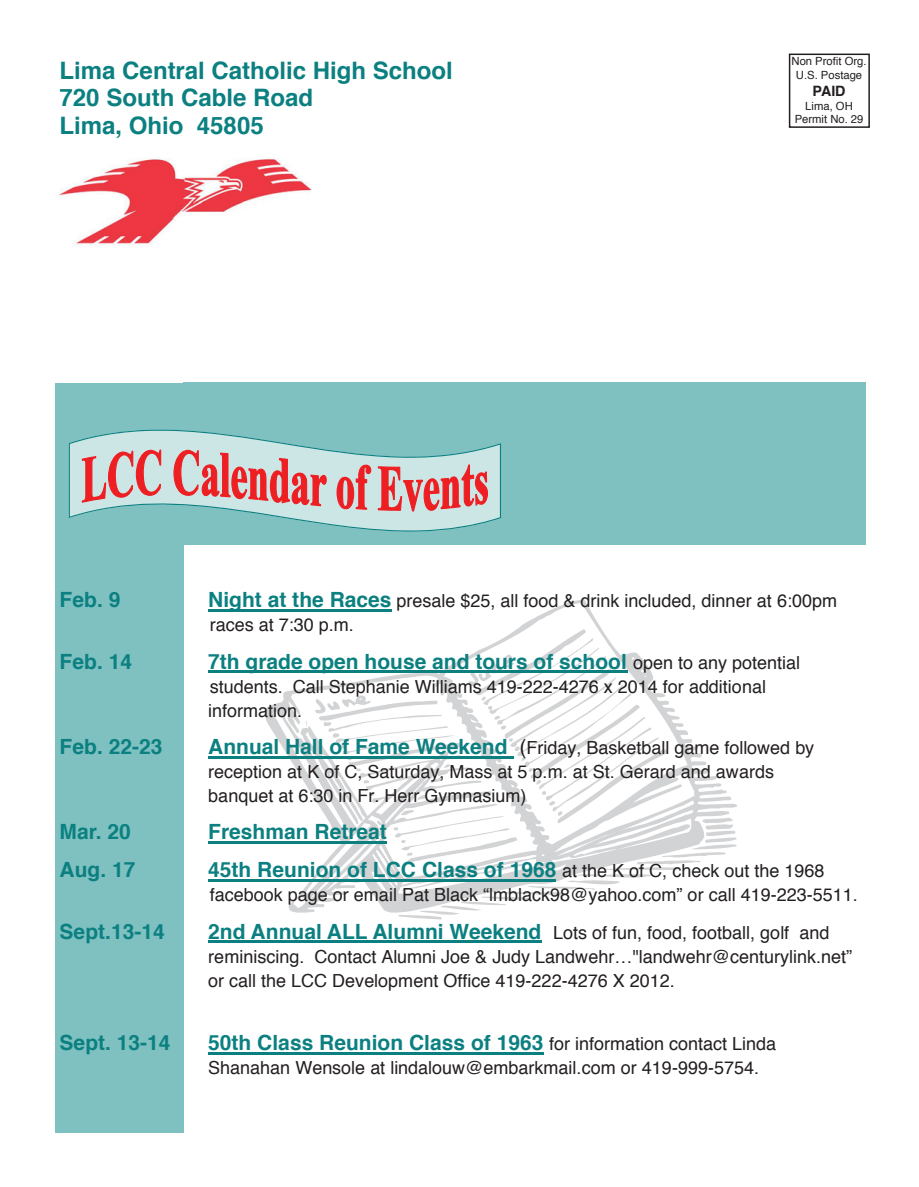
<style>
.page{position:relative;width:919px;height:1187px;background:#fff}
.page>*{position:absolute;margin:0;border:0;box-sizing:border-box;transform-origin:0 0}
.t1{font:700 24px/27.6px "Helvetica";color:#0c8081}
.t2{font:700 21px "Helvetica";color:#0c8081}
.t3{font:18px/24.2px "Helvetica";color:#231f20}
.t4{font:700 14.25px "Helvetica";color:#231f20}
.t5{font:11.25px/13.5px "Helvetica";color:#231f20;text-align:center}
.s1{font-weight:700;font-size:21px;color:#0c8081}
.s2{font-weight:400;font-size:18px;color:#231f20}
.s3{font-size:21px}
</style>
<div class="page">
<div style="left:184px;top:382px;width:681px;height:162px;background:#7ec1c0"></div>
<div style="left:55px;top:382px;width:129px;height:750px;background:#7ec1c0"></div>
<svg style="left:517px;top:602px;width:85px;height:27px"></svg>
<svg style="left:273px;top:629px;width:463px;height:290px"></svg>
<hr style="left:208px;top:609px;width:183px;height:2px;background:#0c8081">
<hr style="left:208px;top:670px;width:419px;height:2px;background:#0c8081">
<hr style="left:208px;top:756px;width:305px;height:2px;background:#0c8081">
<hr style="left:208px;top:841px;width:179px;height:2px;background:#0c8081">
<hr style="left:208px;top:879px;width:348px;height:2px;background:#0c8081">
<hr style="left:208px;top:940px;width:333px;height:2px;background:#0c8081">
<hr style="left:208px;top:1051px;width:335px;height:2px;background:#0c8081">
<svg style="left:184px;top:531px;width:317px;height:14px"></svg>
<svg style="left:69px;top:429px;width:432px;height:102px"></svg>
<img style="left:59px;top:158px;width:253px;height:88px">
<svg style="left:81px;top:449px;width:81px;height:54px;background:#d6a8a9"></svg>
<svg style="left:173px;top:449px;width:154px;height:58px;background:#d5a2a3"></svg>
<svg style="left:336px;top:463px;width:152px;height:49px;background:#d8999b"></svg>
<div style="left:788px;top:54px;width:81px;height:74px;border:2px solid #231f20"></div>
<h1 class="t1" style="left:60px;top:58px;width:395px">Lima Central Catholic High School<br>720 South Cable Road<br>Lima, Ohio 45805</h1>
<p class="t5" style="left:791px;top:55px;width:77px">Non Profit Org.<br>U.S. Postage</p>
<p class="t4" style="left:812px;top:81px;width:34px">PAID</p>
<p class="t5" style="left:794px;top:99px;width:70px">Lima, OH<br>Permit No. 29</p>
<p class="t2" style="left:60px;top:585px;width:62px">Feb. 9</p>
<p class="t3" style="left:208px;top:589px;width:630px"><span class="s1">Night at the Races</span> presale $25, all food &amp; drink included, dinner at 6:00pm races at 7:30 p.m.</p>
<p class="t2" style="left:60px;top:646px;width:74px">Feb. 14</p>
<p class="t2" style="left:208px;top:646px;width:593px">7th grade open house and tours of school <span class="s2">open to any potential</span></p>
<p class="t3" style="left:208px;top:675px;width:559px;line-height:23.7px">students. Call Stephanie Williams 419-222-4276 x 2014 for additional information.</p>
<p class="t2" style="left:60px;top:732px;width:104px">Feb. 22-23</p>
<p class="t3" style="left:208px;top:736px;width:607px"><span class="s1">Annual Hall of Fame Weekend</span> <span class="s3">(</span>Friday, Basketball game followed by reception at K of C, Saturday, Mass at 5 p.m. at St. Gerard and awards banquet at 6:30 in Fr. Herr Gymnasium)</p>
<p class="t2" style="left:60px;top:817px;width:73px">Mar. 20</p>
<p class="t2" style="left:208px;top:817px;width:180px">Freshman Retreat</p>
<p class="t2" style="left:60px;top:855px;width:77px">Aug. 17</p>
<p class="t2" style="left:208px;top:855px;width:618px">45th Reunion of LCC Class of 1968 <span class="s2">at the K of C, check out the 1968</span></p>
<p class="t3" style="left:210px;top:883px;width:649px">facebook page or email Pat Black “lmblack98@yahoo.com” or call 419-223-5511.</p>
<p class="t2" style="left:60px;top:916px;width:107px">Sept.13-14</p>
<p class="t3" style="left:208px;top:920px;width:645px"><span class="s1">2nd Annual ALL Alumni Weekend</span> Lots of fun, food, football, golf and reminiscing. Contact Alumni Joe &amp; Judy Landwehr…"landwehr@centurylink.net” or call the LCC Development Office 419-222-4276 X 2012.</p>
<p class="t2" style="left:60px;top:1027px;width:112px">Sept. 13-14</p>
<p class="t2" style="left:208px;top:1027px;width:569px">50th Class Reunion Class of 1963 <span class="s2">for information contact Linda</span></p>
<p class="t3" style="left:208px;top:1056px;width:552px">Shanahan Wensole at lindalouw@embarkmail.com or 419-999-5754.</p>
</div>
